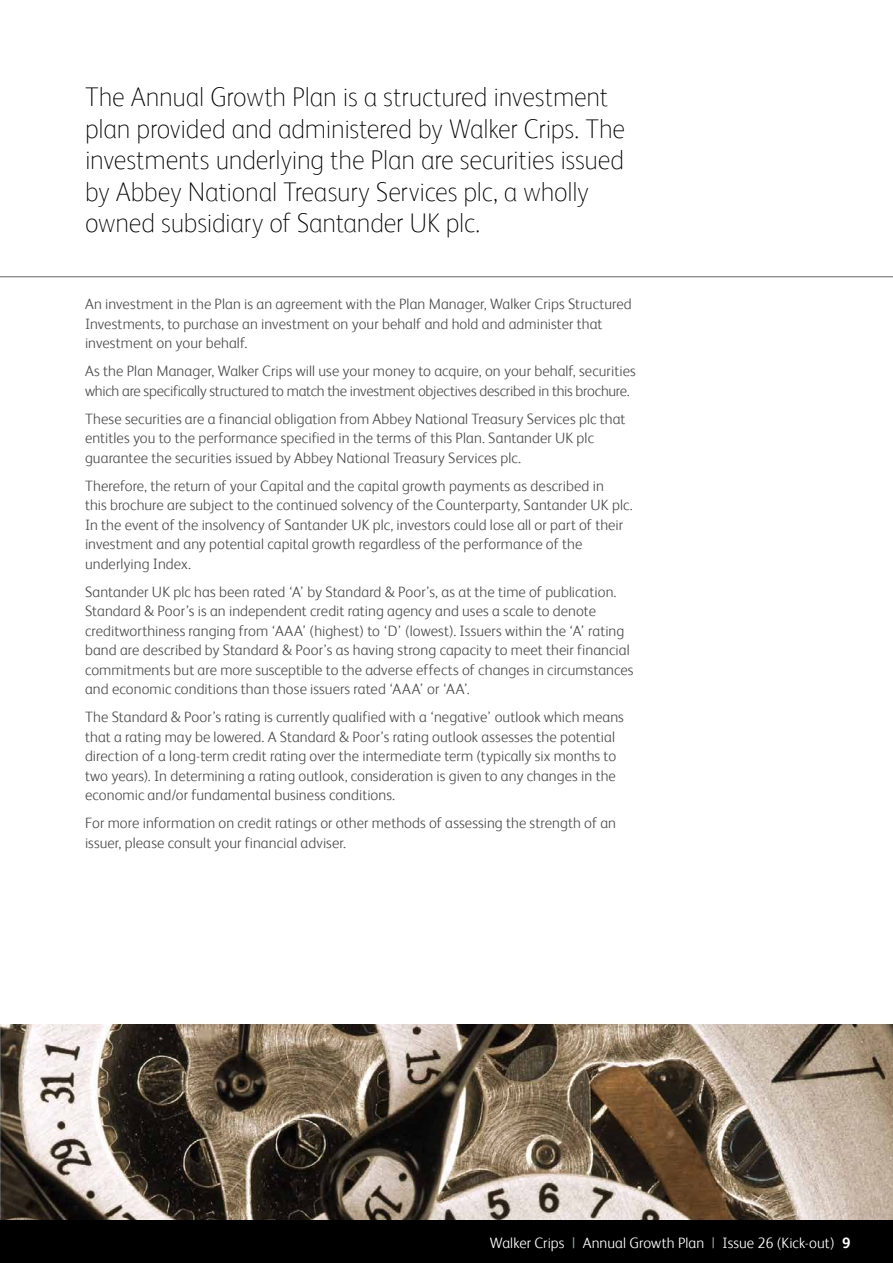
<style>
.page{position:relative;width:893px;height:1263px;background:#fff}
.page>*{position:absolute;margin:0;border:0;box-sizing:border-box;transform-origin:0 0}
.t1{font:100 27px/31.5px "FS Albert";letter-spacing:-.01em;color:#000}
.t2{font:300 15px/19.5px "FS Albert";letter-spacing:.005em;color:#4d4d4f}
.t3{font:300 15px "FS Albert";letter-spacing:.005em;color:#fff}
.s1{font-weight:400;color:#939598}
.s2{font-weight:700}
</style>
<div class="page">
<hr style="left:0;top:276px;width:893px;height:1px;background:#636466">
<img style="left:0;top:1025px;width:893px;height:195px">
<div style="left:0;top:1220px;width:893px;height:43px;background:#000"></div>
<p class="t1" style="left:85px;top:81px;width:542px">The Annual Growth Plan is a structured investment plan provided and administered by Walker Crips. The investments underlying the Plan are securities issued by Abbey National Treasury Services plc, a wholly owned subsidiary of Santander UK plc.</p>
<p class="t2" style="left:85px;top:294px;width:548px">An investment in the Plan is an agreement with the Plan Manager, Walker Crips Structured<br>Investments, to purchase an investment on your behalf and hold and administer that investment on your behalf.</p>
<p class="t2" style="left:85px;top:361px;width:552px">As the Plan Manager, Walker Crips will use your money to acquire, on your behalf, securities which are specifically structured to match the investment objectives described in this brochure.</p>
<p class="t2" style="left:85px;top:409px;width:542px">These securities are a financial obligation from Abbey National Treasury Services plc that entitles you to the performance specified in the terms of this Plan. Santander UK plc guarantee the securities issued by Abbey National Treasury Services plc.</p>
<p class="t2" style="left:85px;top:476px;width:549px">Therefore, the return of your Capital and the capital growth payments as described in<br>this brochure are subject to the continued solvency of the Counterparty, Santander UK plc.<br>In the event of the insolvency of Santander UK plc, investors could lose all or part of their investment and any potential capital growth regardless of the performance of the underlying Index.</p>
<p class="t2" style="left:85px;top:582px;width:550px">Santander UK plc has been rated ‘A’ by Standard &amp; Poor’s, as at the time of publication.<br>Standard &amp; Poor’s is an independent credit rating agency and uses a scale to denote creditworthiness ranging from ‘AAA’ (highest) to ‘D’ (lowest). Issuers within the ‘A’ rating band are described by Standard &amp; Poor’s as having strong capacity to meet their financial commitments but are more susceptible to the adverse effects of changes in circumstances and economic conditions than those issuers rated ‘AAA’ or ‘AA’.</p>
<p class="t2" style="left:85px;top:707px;width:540px">The Standard &amp; Poor’s rating is currently qualified with a ‘negative’ outlook which means that a rating may be lowered. A Standard &amp; Poor’s rating outlook assesses the potential direction of a long-term credit rating over the intermediate term (typically six months to two years). In determining a rating outlook, consideration is given to any changes in the economic and/or fundamental business conditions.</p>
<p class="t2" style="left:85px;top:813px;width:533px">For more information on credit ratings or other methods of assessing the strength of an issuer, please consult your financial adviser.</p>
<p class="t3" style="left:490px;top:1234px;width:362px">Walker Crips <span class="s1">|</span> Annual Growth Plan <span class="s1">|</span> Issue 26 (Kick-out) <span class="s2">9</span></p>
</div>
